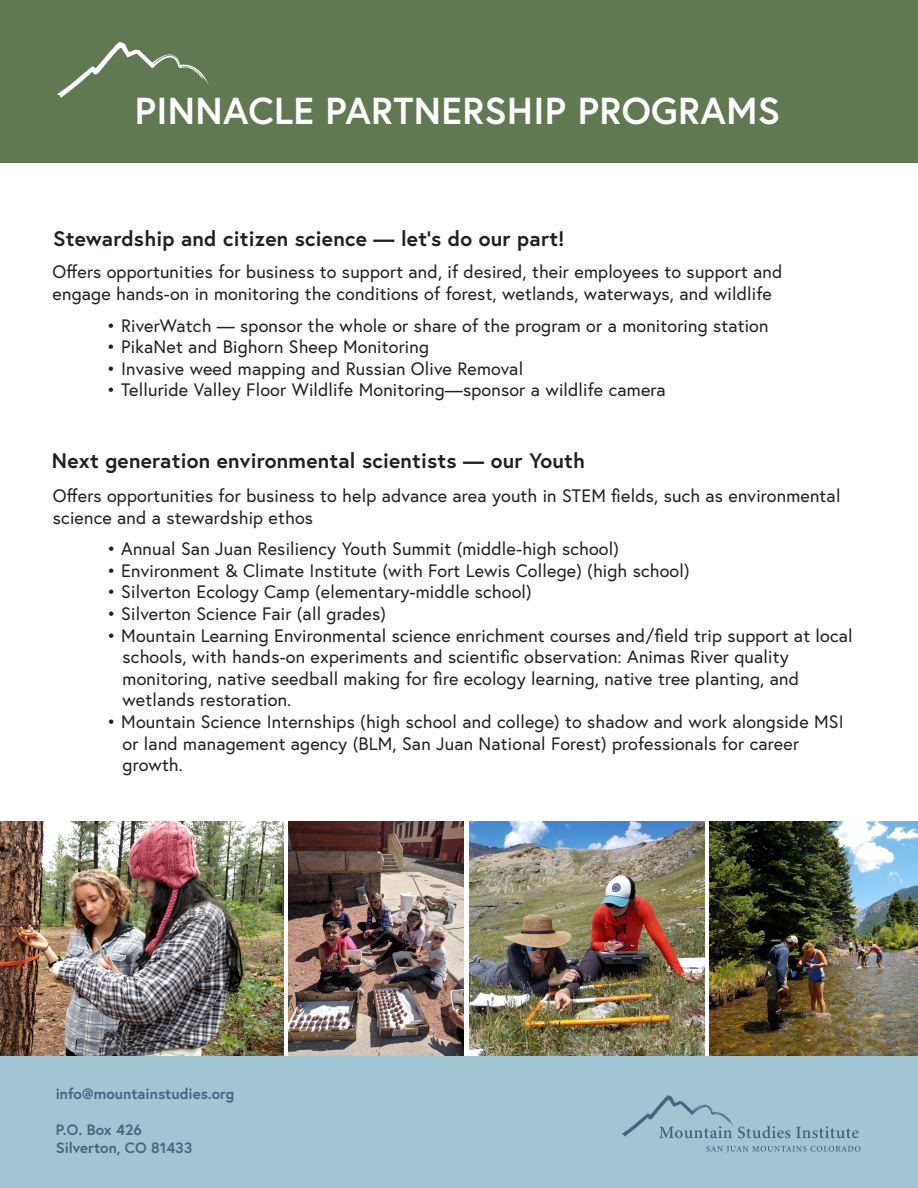
<style>
.page{position:relative;width:918px;height:1188px;background:#fff}
.page>*{position:absolute;margin:0;border:0;box-sizing:border-box;transform-origin:0 0}
.t1{font:700 37.5px "Europa";letter-spacing:.01em;color:#fff}
.t2{font:700 21px "Europa";letter-spacing:.01em;color:#231f20}
.t3{font:18px/21.6px "Europa";letter-spacing:.01em;color:#231f20}
.t4{font:700 15px/18px "Europa";color:#476480}
</style>
<div class="page">
<img style="left:469px;top:821px;width:236px;height:236px">
<img style="left:709px;top:821px;width:209px;height:236px">
<img style="left:0;top:821px;width:283px;height:236px">
<img style="left:288px;top:821px;width:176px;height:236px">
<div style="left:0;top:0;width:918px;height:162px;background:#607953"></div>
<div style="left:0;top:1057px;width:918px;height:131px;background:#a2c5d4"></div>
<svg style="left:796px;top:1126px;width:63px;height:12px"></svg>
<svg style="left:622px;top:1095px;width:168px;height:43px"></svg>
<svg style="left:706px;top:1146px;width:154px;height:7px"></svg>
<svg style="left:57px;top:42px;width:152px;height:56px"></svg>
<h1 class="t1" style="left:135px;top:86px;width:647px">PINNACLE PARTNERSHIP PROGRAMS</h1>
<p class="t2" style="left:53px;top:225px;width:513px">Stewardship and citizen science — let’s do our part!</p>
<p class="t3" style="left:53px;top:261px;width:731px">Offers opportunities for business to support and, if desired, their employees to support and engage hands-on in monitoring the conditions of forest, wetlands, waterways, and wildlife</p>
<p class="t3" style="left:107px;top:314px;width:663px">• RiverWatch — sponsor the whole or share of the program or a monitoring station</p>
<p class="t3" style="left:107px;top:336px;width:324px">• PikaNet and Bighorn Sheep Monitoring</p>
<p class="t3" style="left:107px;top:357px;width:418px">• Invasive weed mapping and Russian Olive Removal</p>
<p class="t3" style="left:107px;top:379px;width:561px">• Telluride Valley Floor Wildlife Monitoring—sponsor a wildlife camera</p>
<p class="t2" style="left:52px;top:447px;width:534px">Next generation environmental scientists — our Youth</p>
<p class="t3" style="left:53px;top:485px;width:789px">Offers opportunities for business to help advance area youth in STEM fields, such as environmental science and a stewardship ethos</p>
<p class="t3" style="left:107px;top:538px;width:514px">• Annual San Juan Resiliency Youth Summit (middle-high school)</p>
<p class="t3" style="left:107px;top:559px;width:584px">• Environment &amp; Climate Institute (with Fort Lewis College) (high school)</p>
<p class="t3" style="left:107px;top:581px;width:426px">• Silverton Ecology Camp (elementary-middle school)</p>
<p class="t3" style="left:107px;top:603px;width:281px">• Silverton Science Fair (all grades)</p>
<p class="t3" style="left:123px;top:624px;width:732px;text-indent:-16px">• Mountain Learning Environmental science enrichment courses and/field trip support at local schools, with hands-on experiments and scientific observation: Animas River quality monitoring, native seedball making for fire ecology learning, native tree planting, and wetlands restoration.</p>
<p class="t3" style="left:123px;top:711px;width:723px;text-indent:-16px">• Mountain Science Internships (high school and college) to shadow and work alongside MSI or land management agency (BLM, San Juan National Forest) professionals for career growth.</p>
<p class="t4" style="left:56px;top:1085px;width:180px">info@mountainstudies.org</p>
<p class="t4" style="left:56px;top:1121px;width:138px">P.O. Box 426<br>Silverton, CO 81433</p>
</div>
